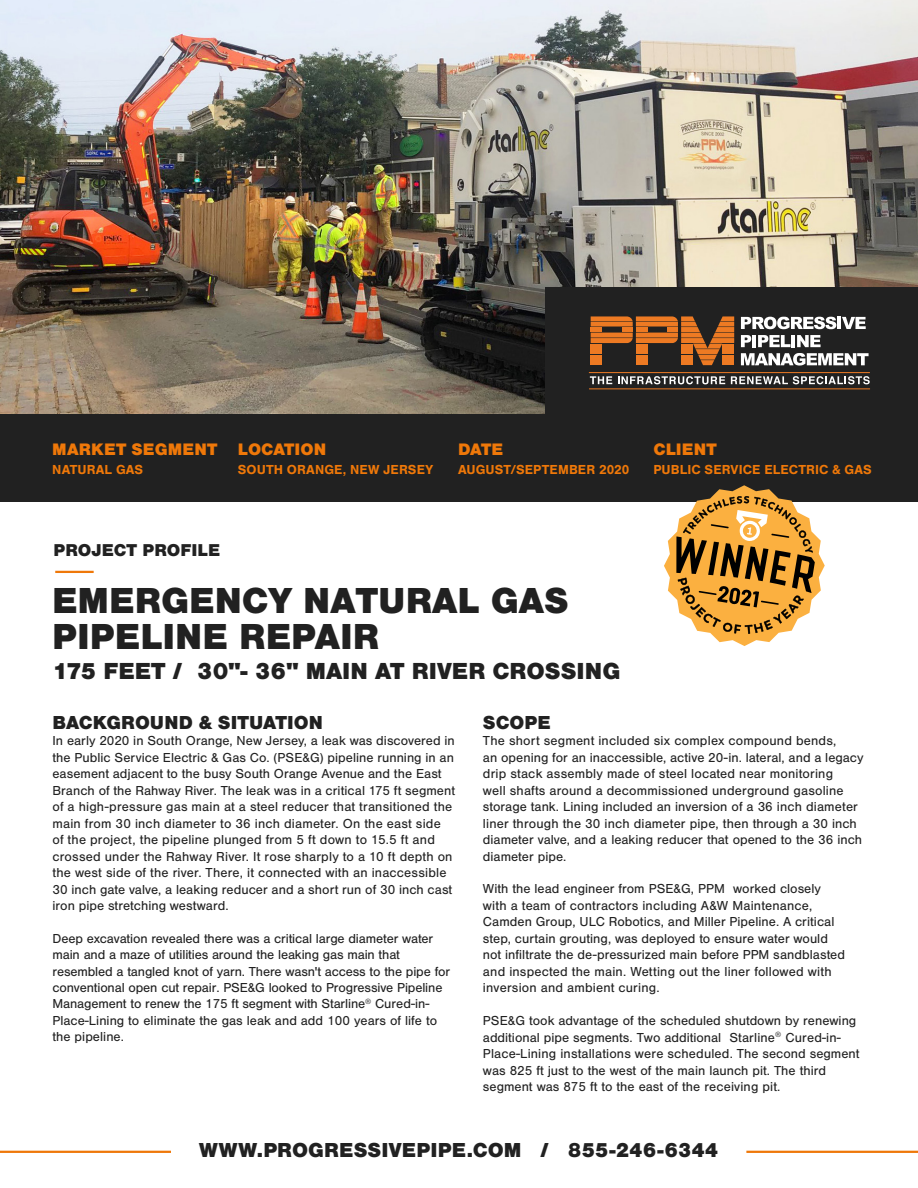
<style>
.page{position:relative;width:918px;height:1188px;background:#fff}
.page>*{position:absolute;margin:0;border:0;box-sizing:border-box;transform-origin:0 0}
.t1{font:900 37.5px/36px "Nimbus San";color:#212121}
.t2{font:900 24.15px "Nimbus San";color:#212121}
.t3{font:900 21px "Nimbus San";letter-spacing:.005em;color:#212121}
.t4{font:900 19.5px "Nimbus San";color:#212121}
.t5{font:900 17.85px "Nimbus San";color:#212121}
.t6{font:900 17.25px "Nimbus San";letter-spacing:.005em;color:#ef7809}
.t7{font:13.5px/16.5px "Nimbus San";letter-spacing:.005em;color:#212121}
.t8{font:700 13.5px "Nimbus San";letter-spacing:.01em;color:#ef7809}
</style>
<div class="page">
<img style="left:0;top:0;width:918px;height:414px">
<div style="left:0;top:414px;width:918px;height:88px;background:#212121"></div>
<hr style="left:0;top:1151px;width:171px;height:2px;background:#ef7809">
<hr style="left:746px;top:1151px;width:172px;height:2px;background:#ef7809">
<div style="left:546px;top:287px;width:372px;height:127px;background:#212121"></div>
<svg style="left:741px;top:317px;width:125px;height:12px"></svg>
<svg style="left:741px;top:335px;width:49px;height:12px"></svg>
<hr style="left:791px;top:335px;width:4px;height:12px;background:#fff">
<svg style="left:797px;top:335px;width:24px;height:12px"></svg>
<svg style="left:741px;top:353px;width:128px;height:13px"></svg>
<svg style="left:591px;top:316px;width:143px;height:49px"></svg>
<svg style="left:590px;top:376px;width:22px;height:8px"></svg>
<svg style="left:618px;top:376px;width:107px;height:8px"></svg>
<svg style="left:731px;top:376px;width:139px;height:8px"></svg>
<hr style="left:589px;top:372px;width:281px;height:1px;background:#ed7a24">
<hr style="left:589px;top:388px;width:281px;height:1px;background:#ed7a24">
<hr style="left:55px;top:571px;width:39px;height:2px;background:#ef7809">
<svg style="left:664px;top:485px;width:161px;height:161px"></svg>
<p class="t6" style="left:52px;top:440px;width:167px">MARKET SEGMENT</p>
<p class="t8" style="left:52px;top:462px;width:92px">NATURAL GAS</p>
<p class="t6" style="left:238px;top:440px;width:90px">LOCATION</p>
<p class="t8" style="left:238px;top:462px;width:197px">SOUTH ORANGE, NEW JERSEY</p>
<p class="t6" style="left:458px;top:440px;width:47px">DATE</p>
<p class="t8" style="left:458px;top:462px;width:173px">AUGUST/SEPTEMBER 2020</p>
<p class="t6" style="left:653px;top:440px;width:65px">CLIENT</p>
<p class="t8" style="left:653px;top:462px;width:220px">PUBLIC SERVICE ELECTRIC &amp; GAS</p>
<h3 class="t5" style="left:54px;top:540px;width:168px">PROJECT PROFILE</h3>
<h1 class="t1" style="left:52px;top:583px;width:518px">EMERGENCY NATURAL GAS<br>PIPELINE REPAIR</h1>
<h2 class="t2" style="left:52px;top:658px;width:570px">175 FEET / 30"- 36" MAIN AT RIVER CROSSING</h2>
<h3 class="t4" style="left:52px;top:711px;width:272px">BACKGROUND &amp; SITUATION</h3>
<p class="t7" style="left:52px;top:733px;width:404px">In early 2020 in South Orange, New Jersey, a leak was discovered in the Public Service Electric &amp; Gas Co. (PSE&amp;G) pipeline running in an easement adjacent to the busy South Orange Avenue and the East Branch of the Rahway River. The leak was in a critical 175 ft segment of a high-pressure gas main at a steel reducer that transitioned the main from 30 inch diameter to 36 inch diameter. On the east side of the project, the pipeline plunged from 5 ft down to 15.5 ft and crossed under the Rahway River. It rose sharply to a 10 ft depth on the west side of the river. There, it connected with an inaccessible 30 inch gate valve, a leaking reducer and a short run of 30 inch cast iron pipe stretching westward.</p>
<p class="t7" style="left:52px;top:931px;width:399px">Deep excavation revealed there was a critical large diameter water main and a maze of utilities around the leaking gas main that resembled a tangled knot of yarn. There wasn't access to the pipe for conventional open cut repair. PSE&amp;G looked to Progressive Pipeline Management to renew the 175 ft segment with Starline<sup>®</sup> Cured-in-Place-Lining to eliminate the gas leak and add 100 years of life to the pipeline.</p>
<h3 class="t4" style="left:483px;top:711px;width:69px">SCOPE</h3>
<p class="t7" style="left:483px;top:733px;width:382px">The short segment included six complex compound bends,<br>an opening for an inaccessible, active 20-in. lateral, and a legacy drip stack assembly made of steel located near monitoring<br>well shafts around a decommissioned underground gasoline storage tank. Lining included an inversion of a 36 inch diameter liner through the 30 inch diameter pipe, then through a 30 inch diameter valve, and a leaking reducer that opened to the 36 inch diameter pipe.</p>
<p class="t7" style="left:483px;top:881px;width:364px">With the lead engineer from PSE&amp;G, PPM worked closely with a team of contractors including A&amp;W Maintenance, Camden Group, ULC Robotics, and Miller Pipeline. A critical step, curtain grouting, was deployed to ensure water would not infiltrate the de-pressurized main before PPM sandblasted and inspected the main. Wetting out the liner followed with inversion and ambient curing.</p>
<p class="t7" style="left:483px;top:1013px;width:378px">PSE&amp;G took advantage of the scheduled shutdown by renewing additional pipe segments. Two additional Starline<sup>®</sup> Cured-in-Place-Lining installations were scheduled. The second segment was 825 ft just to the west of the main launch pit. The third segment was 875 ft to the east of the receiving pit.</p>
<h3 class="t3" style="left:199px;top:1138px;width:521px">WWW.PROGRESSIVEPIPE.COM / 855-246-6344</h3>
</div>
